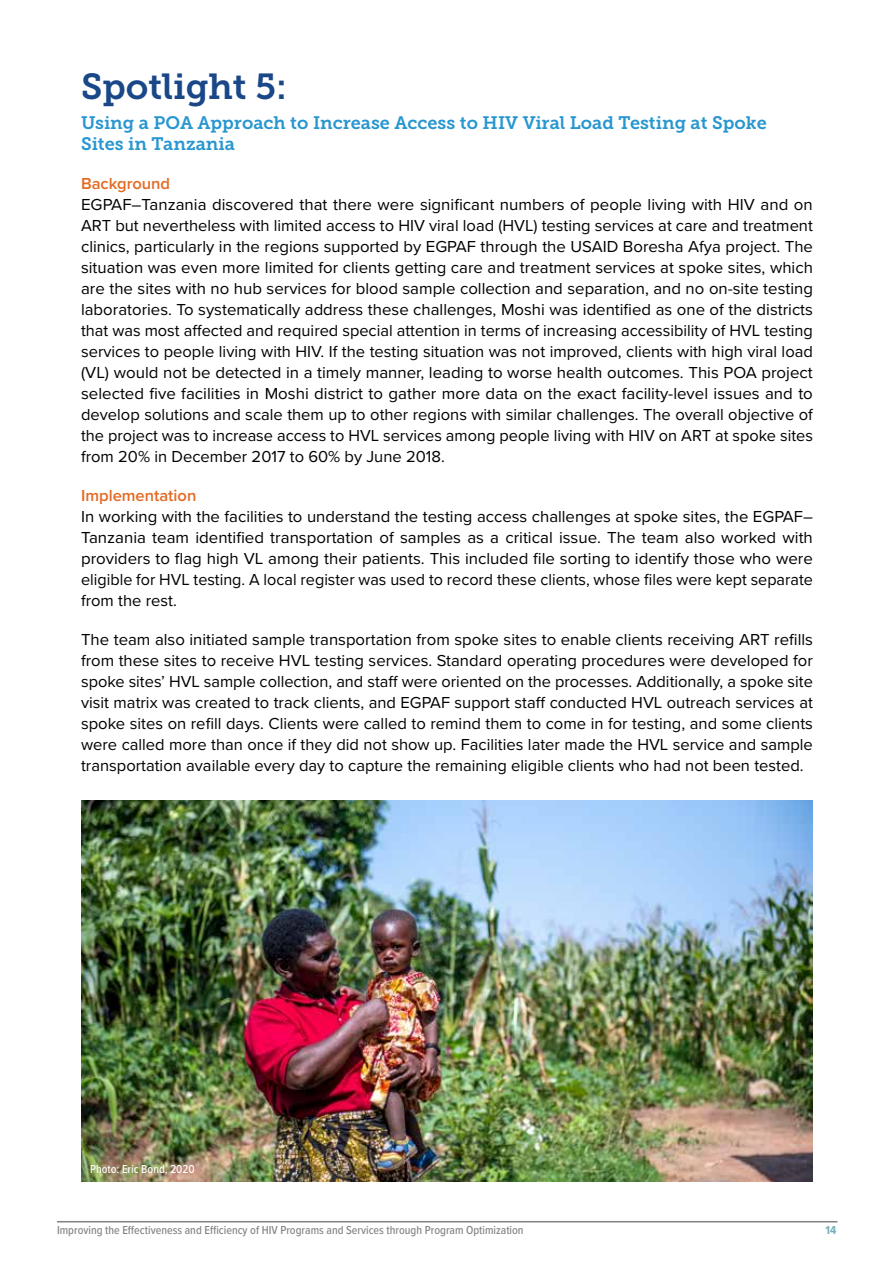
<style>
.page{position:relative;width:894px;height:1263px;background:#fff}
.page>*{position:absolute;margin:0;border:0;box-sizing:border-box;transform-origin:0 0}
.t1{font:36px "Museo Slab 700";color:#194788}
.t2{font:18px/21px "Museo Slab 700";color:#2896d0}
.t3{font:16.5px/21px "Proxima Nova";color:#000;text-align:justify}
.t4{font:600 16.5px "Proxima Nova";color:#e36a23}
.t5{font:500 12px "Proxima Nova Cond";color:#808285}
.t6{font:500 12px "Proxima Nova Cond";color:#fff}
.t7{font:700 12px "Proxima Nova Cond";color:#73afb7}
</style>
<div class="page">
<hr style="left:57px;top:1221px;width:780px;height:1px;background:#808285">
<img style="left:81px;top:800px;width:731px;height:382px">
<h1 class="t1" style="left:81px;top:66px;width:207px">Spotlight 5:</h1>
<p class="t2" style="left:81px;top:112px;width:687px">Using a POA Approach to Increase Access to HIV Viral Load Testing at Spoke<br>Sites in Tanzania</p>
<p class="t4" style="left:81px;top:171px;width:91px">Background</p>
<p class="t3" style="left:81px;top:193px;width:733px">EGPAF–Tanzania discovered that there were significant numbers of people living with HIV and on ART but nevertheless with limited access to HIV viral load (HVL) testing services at care and treatment clinics, particularly in the regions supported by EGPAF through the USAID Boresha Afya project. The situation was even more limited for clients getting care and treatment services at spoke sites, which are the sites with no hub services for blood sample collection and separation, and no on-site testing laboratories. To systematically address these challenges, Moshi was identified as one of the districts that was most affected and required special attention in terms of increasing accessibility of HVL testing services to people living with HIV. If the testing situation was not improved, clients with high viral load (VL) would not be detected in a timely manner, leading to worse health outcomes. This POA project selected five facilities in Moshi district to gather more data on the exact facility-level issues and to develop solutions and scale them up to other regions with similar challenges. The overall objective of the project was to increase access to HVL services among people living with HIV on ART at spoke sites from 20% in December 2017 to 60% by June 2018.</p>
<p class="t4" style="left:81px;top:483px;width:117px">Implementation</p>
<p class="t3" style="left:81px;top:505px;width:733px">In working with the facilities to understand the testing access challenges at spoke sites, the EGPAF– Tanzania team identified transportation of samples as a critical issue. The team also worked with providers to flag high VL among their patients. This included file sorting to identify those who were eligible for HVL testing. A local register was used to record these clients, whose files were kept separate from the rest.</p>
<p class="t3" style="left:81px;top:628px;width:733px">The team also initiated sample transportation from spoke sites to enable clients receiving ART refills from these sites to receive HVL testing services. Standard operating procedures were developed for spoke sites’ HVL sample collection, and staff were oriented on the processes. Additionally, a spoke site visit matrix was created to track clients, and EGPAF support staff conducted HVL outreach services at spoke sites on refill days. Clients were called to remind them to come in for testing, and some clients were called more than once if they did not show up. Facilities later made the HVL service and sample transportation available every day to capture the remaining eligible clients who had not been tested.</p>
<p class="t6" style="left:90px;top:1160px;width:106px">Photo: Eric Bond, 2020</p>
<p class="t5" style="left:57px;top:1221px;width:468px">Improving the Effectiveness and Efficiency of HIV Programs and Services through Program Optimization</p>
<p class="t7" style="left:825px;top:1221px;width:12px">14</p>
</div>
